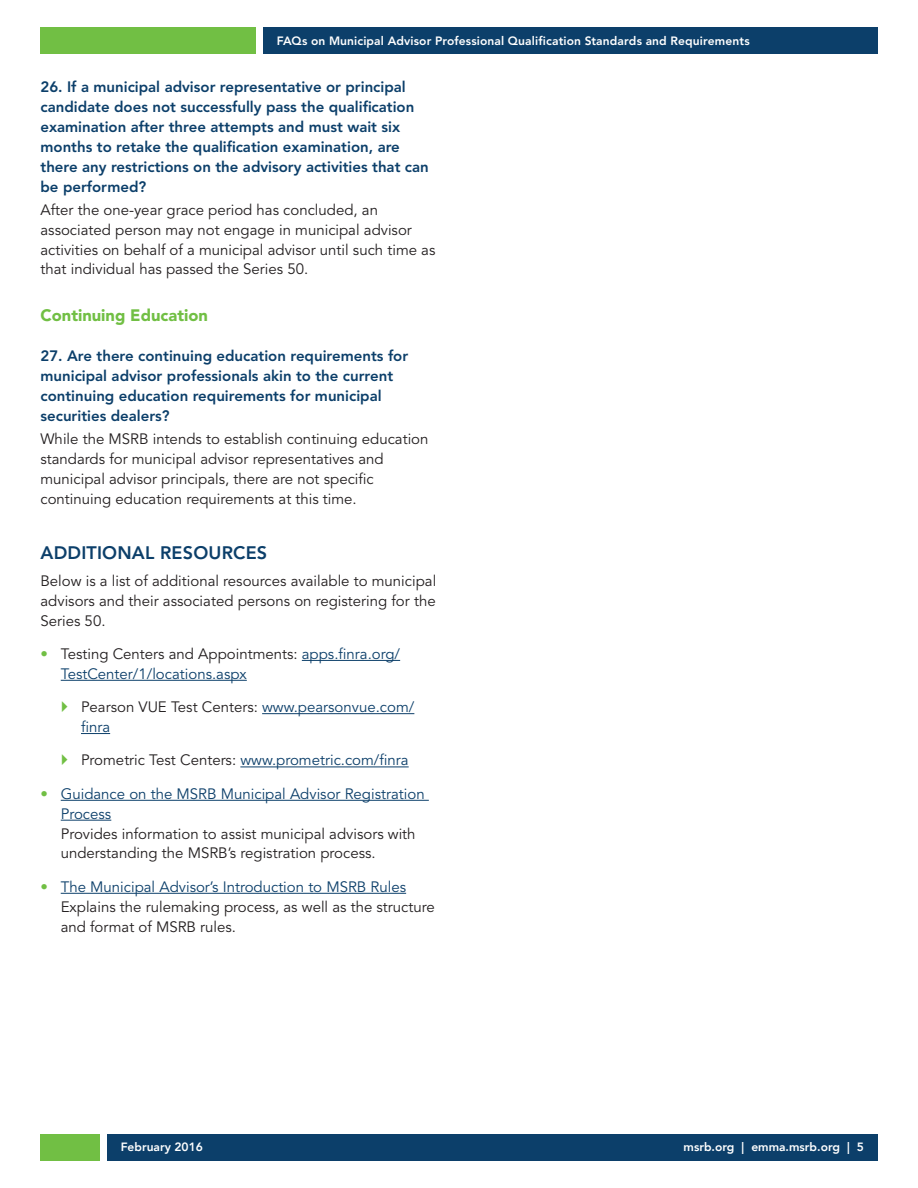
<style>
.page{position:relative;width:918px;height:1188px;background:#fff}
.page>*{position:absolute;margin:0;border:0;box-sizing:border-box;transform-origin:0 0}
.t1{font:800 18px "Avenir LT Std";letter-spacing:.01em;color:#0c3f6a}
.t2{font:900 16.5px "Avenir LT Std";color:#71bf44}
.t3{font:15px/19.8px "Avenir LT Std";color:#231f20}
.t4{font:800 15px/19.8px "Avenir LT Std";color:#0c3f6a}
.t5{font:15px/19.8px "Avenir LT Std";color:#0c3f6a}
.t6{font:800 12px "Avenir LT Std";letter-spacing:.01em;color:#fff}
.t7{font:800 12px "Avenir";color:#fff}
.s1{color:#71bf44}
.s2{color:#231f20}
.s3{color:#0c3f6a}
</style>
<div class="page">
<div style="left:40px;top:1134px;width:60px;height:27px;background:#71bf44"></div>
<div style="left:107px;top:1134px;width:771px;height:27px;background:#0c3f6a"></div>
<div style="left:263px;top:27px;width:615px;height:27px;background:#0c3f6a"></div>
<div style="left:40px;top:27px;width:216px;height:27px;background:#71bf44"></div>
<hr style="left:302px;top:660px;width:98px;height:1px;background:#0c3f6a">
<hr style="left:61px;top:680px;width:186px;height:1px;background:#0c3f6a">
<hr style="left:262px;top:713px;width:152px;height:1px;background:#0c3f6a">
<svg style="left:81px;top:733px;width:29px;height:1px"></svg>
<hr style="left:240px;top:767px;width:169px;height:1px;background:#0c3f6a">
<hr style="left:61px;top:800px;width:368px;height:1px;background:#0c3f6a">
<hr style="left:61px;top:820px;width:50px;height:1px;background:#0c3f6a">
<hr style="left:61px;top:893px;width:345px;height:1px;background:#0c3f6a">
<p class="t6" style="left:277px;top:34px;width:474px">FAQs on Municipal Advisor Professional Qualification Standards and Requirements</p>
<p class="t4" style="left:40px;top:77px;width:390px">26. If a municipal advisor representative or principal candidate does not successfully pass the qualification examination after three attempts and must wait six months to retake the qualification examination, are there any restrictions on the advisory activities that can be performed?</p>
<p class="t3" style="left:40px;top:200px;width:396px">After the one-year grace period has concluded, an associated person may not engage in municipal advisor activities on behalf of a municipal advisor until such time as that individual has passed the Series 50.</p>
<p class="t2" style="left:40px;top:306px;width:169px">Continuing Education</p>
<p class="t4" style="left:40px;top:346px;width:369px">27. Are there continuing education requirements for municipal advisor professionals akin to the current continuing education requirements for municipal securities dealers?</p>
<p class="t3" style="left:40px;top:430px;width:390px">While the MSRB intends to establish continuing education standards for municipal advisor representatives and municipal advisor principals, there are not specific continuing education requirements at this time.</p>
<p class="t1" style="left:40px;top:542px;width:228px">ADDITIONAL RESOURCES</p>
<p class="t3" style="left:40px;top:571px;width:397px;text-align:justify">Below is a list of additional resources available to municipal advisors and their associated persons on registering for the Series 50.</p>
<p class="t5" style="left:61px;top:644px;width:341px;text-indent:-20px"><span class="s1">•</span> <span class="s2">Testing Centers and Appointments:</span> apps.finra.org/<br>TestCenter/1/locations.aspx</p>
<p class="t5" style="left:81px;top:698px;width:335px"><span class="s2">Pearson VUE Test Centers:</span> www.pearsonvue.com/ finra</p>
<p class="t5" style="left:81px;top:751px;width:329px"><span class="s2">Prometric Test Centers:</span> www.prometric.com/finra</p>
<p class="t5" style="left:61px;top:784px;width:365px;text-indent:-20px"><span class="s1">•</span> Guidance on the MSRB Municipal Advisor Registration<br>Process</p>
<p class="t3" style="left:61px;top:824px;width:356px">Provides information to assist municipal advisors with understanding the MSRB’s registration process.</p>
<p class="t3" style="left:61px;top:877px;width:376px;text-indent:-20px"><span class="s1">•</span> <span class="s3">The Municipal Advisor’s Introduction to MSRB Rules<br></span>Explains the rulemaking process, as well as the structure and format of MSRB rules.</p>
<p class="t7" style="left:121px;top:1137px;width:84px">February 2016</p>
<p class="t7" style="left:684px;top:1137px;width:182px">msrb.org | emma.msrb.org | 5</p>
</div>
